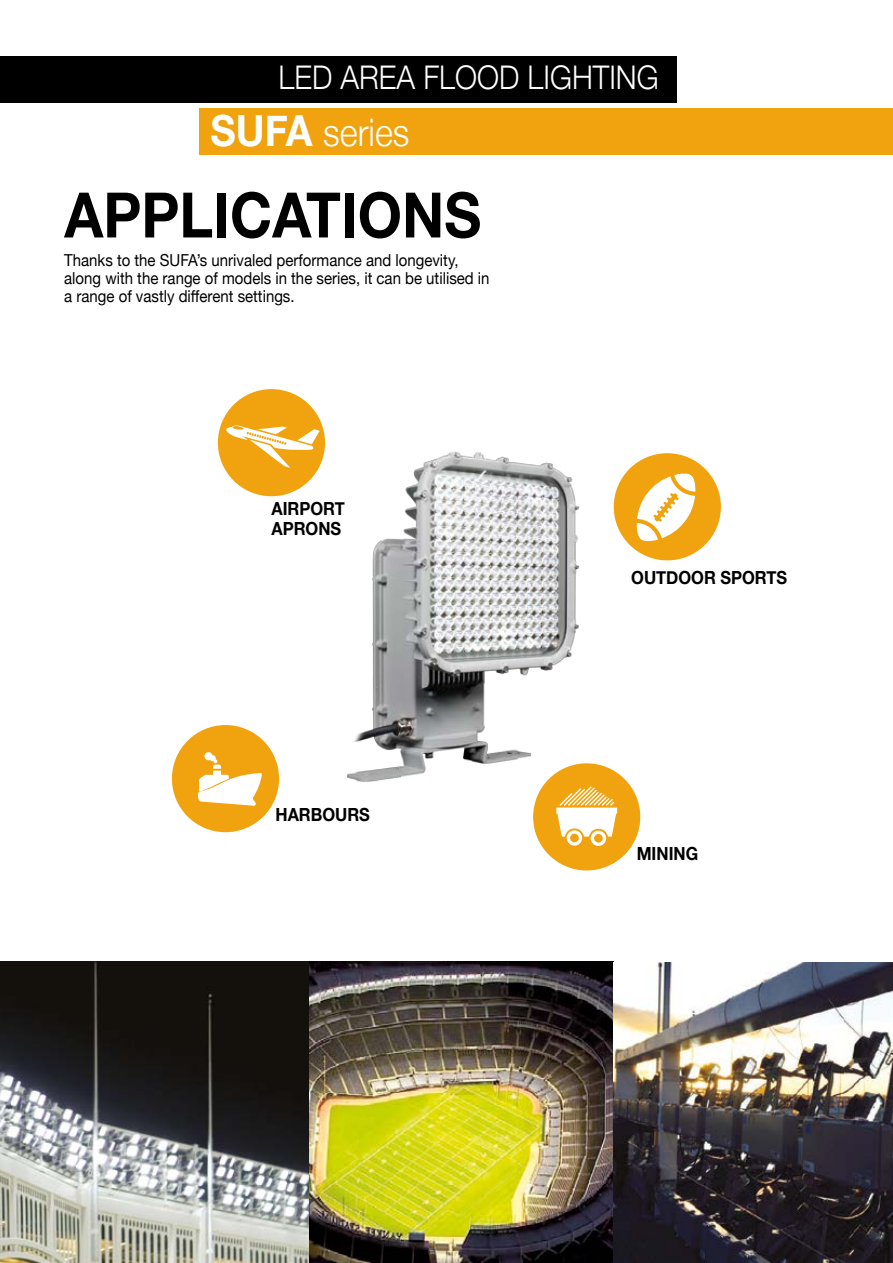
<style>
.page{position:relative;width:893px;height:1263px;background:#fff}
.page>*{position:absolute;margin:0;border:0;box-sizing:border-box;transform-origin:0 0}
.t1{font:700 62.7px "Helvetica Neue";color:#000;scale:.91 1}
.t2{font:300 37.95px "Helvetica Neue";color:#fff;scale:.91 1}
.t3{font:300 32.55px "Helvetica Neue";color:#fff;scale:.91 1}
.t4{font:700 18.15px/19.8px "Helvetica Neue";color:#000;scale:.91 1}
.t5{font:16.5px/18px "Helvetica Neue";color:#000;scale:.91 1}
.s1{font-weight:700;font-size:42.9px}
</style>
<div class="page">
<div style="left:200px;top:109px;width:693px;height:46px;background:#f0a30f"></div>
<div style="left:0;top:56px;width:676px;height:46px;background:#000"></div>
<div style="left:614px;top:453px;width:107px;height:107px;background:#f0a30f;border-radius:50%"></div>
<svg style="left:636px;top:473px;width:60px;height:69px"></svg>
<img style="left:346px;top:451px;width:254px;height:337px">
<div style="left:218px;top:389px;width:107px;height:107px;background:#f0a30f;border-radius:50%"></div>
<svg style="left:226px;top:425px;width:94px;height:43px"></svg>
<div style="left:533px;top:763px;width:107px;height:107px;background:#f0a30f;border-radius:50%"></div>
<div style="left:172px;top:725px;width:107px;height:107px;background:#f0a30f;border-radius:50%"></div>
<svg style="left:198px;top:752px;width:64px;height:54px"></svg>
<img style="left:0;top:962px;width:893px;height:301px">
<svg style="left:556px;top:786px;width:61px;height:60px"></svg>
<h3 class="t3" style="left:279px;top:51px;width:419px">LED AREA FLOOD LIGHTING</h3>
<h2 class="t2" style="left:210px;top:102px;width:220px"><span class="s1">SUFA</span> SERIES</h2>
<h1 class="t1" style="left:64px;top:166px;width:80px">APPLIC</h1>
<h1 class="t1" style="left:272px;top:166px;width:75px">ATION</h1>
<h1 class="t1" style="left:444px;top:166px;width:42px">S</h1>
<p class="t5" style="left:64px;top:252px;width:469px">Thanks to the SUFA’s unrivaled performance and longevity, along with the range of models in the series, it can be utilised in a range of vastly different settings.</p>
<p class="t4" style="left:271px;top:499px;width:82px">AIRPORT<br>APRONS</p>
<p class="t4" style="left:275px;top:805px;width:104px">HARBOURS</p>
<p class="t4" style="left:631px;top:568px;width:42px">OUTDOOR</p>
<p class="t4" style="left:720px;top:568px;width:25px">SPORT</p>
<p class="t4" style="left:777px;top:568px;width:13px">S</p>
<p class="t4" style="left:637px;top:844px;width:12px">MINING</p>
</div>
